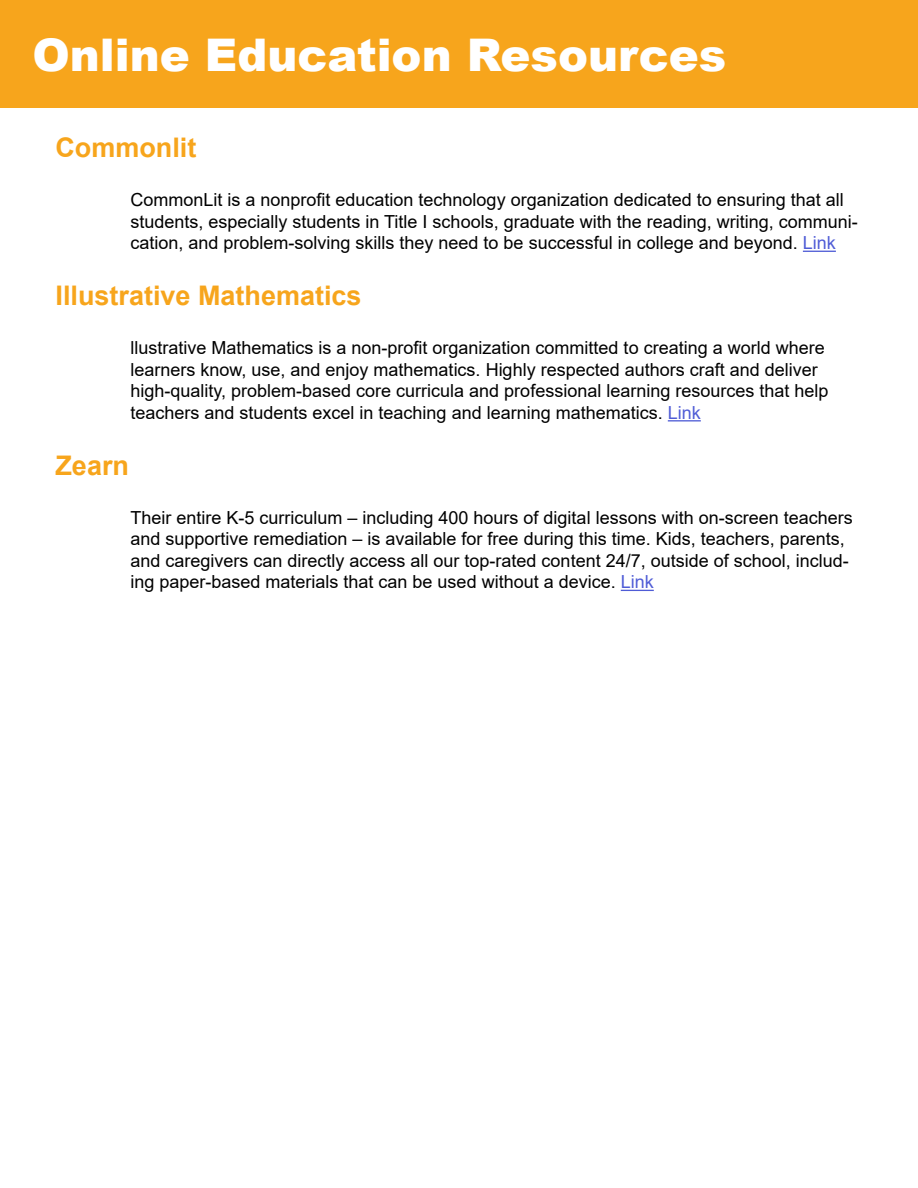
<style>
.page{position:relative;width:918px;height:1188px;background:#fff}
.page>*{position:absolute;margin:0;border:0;box-sizing:border-box;transform-origin:0 0}
.t1{font:900 45px "Arial";color:#fff}
.t2{font:700 27px "Arial";color:#f7a51c}
.t3{font:18px/21.6px "Arial";color:#000}
.s1{color:#4f5cd6}
</style>
<div class="page">
<div style="left:0;top:0;width:918px;height:108px;background:#f7a51c"></div>
<hr style="left:803px;top:251px;width:33px;height:1px;background:#4f5cd6">
<hr style="left:668px;top:420px;width:33px;height:1px;background:#4f5cd6">
<hr style="left:621px;top:590px;width:33px;height:1px;background:#4f5cd6">
<h1 class="t1" style="left:32px;top:22px;width:695px">Online Education Resources</h1>
<h2 class="t2" style="left:56px;top:129px;width:142px">Commonlit</h2>
<p class="t3" style="left:130px;top:189px;width:729px">CommonLit is a nonprofit education technology organization dedicated to ensuring that all students, especially students in Title I schools, graduate with the reading, writing, communi&shy;cation, and problem-solving skills they need to be successful in college and beyond. <span class="s1">Link</span></p>
<h2 class="t2" style="left:56px;top:277px;width:308px">Illustrative Mathematics</h2>
<p class="t3" style="left:130px;top:337px;width:699px">llustrative Mathematics is a non-profit organization committed to creating a world where learners know, use, and enjoy mathematics. Highly respected authors craft and deliver high-quality, problem-based core curricula and professional learning resources that help teachers and students excel in teaching and learning mathematics. <span class="s1">Link</span></p>
<h2 class="t2" style="left:56px;top:446px;width:75px">Zearn</h2>
<p class="t3" style="left:130px;top:506px;width:724px">Their entire K-5 curriculum – including 400 hours of digital lessons with on-screen teachers and supportive remediation – is available for free during this time. Kids, teachers, parents, and caregivers can directly access all our top-rated content 24/7, outside of school, includ&shy;ing paper-based materials that can be used without a device. <span class="s1">Link</span></p>
</div>
